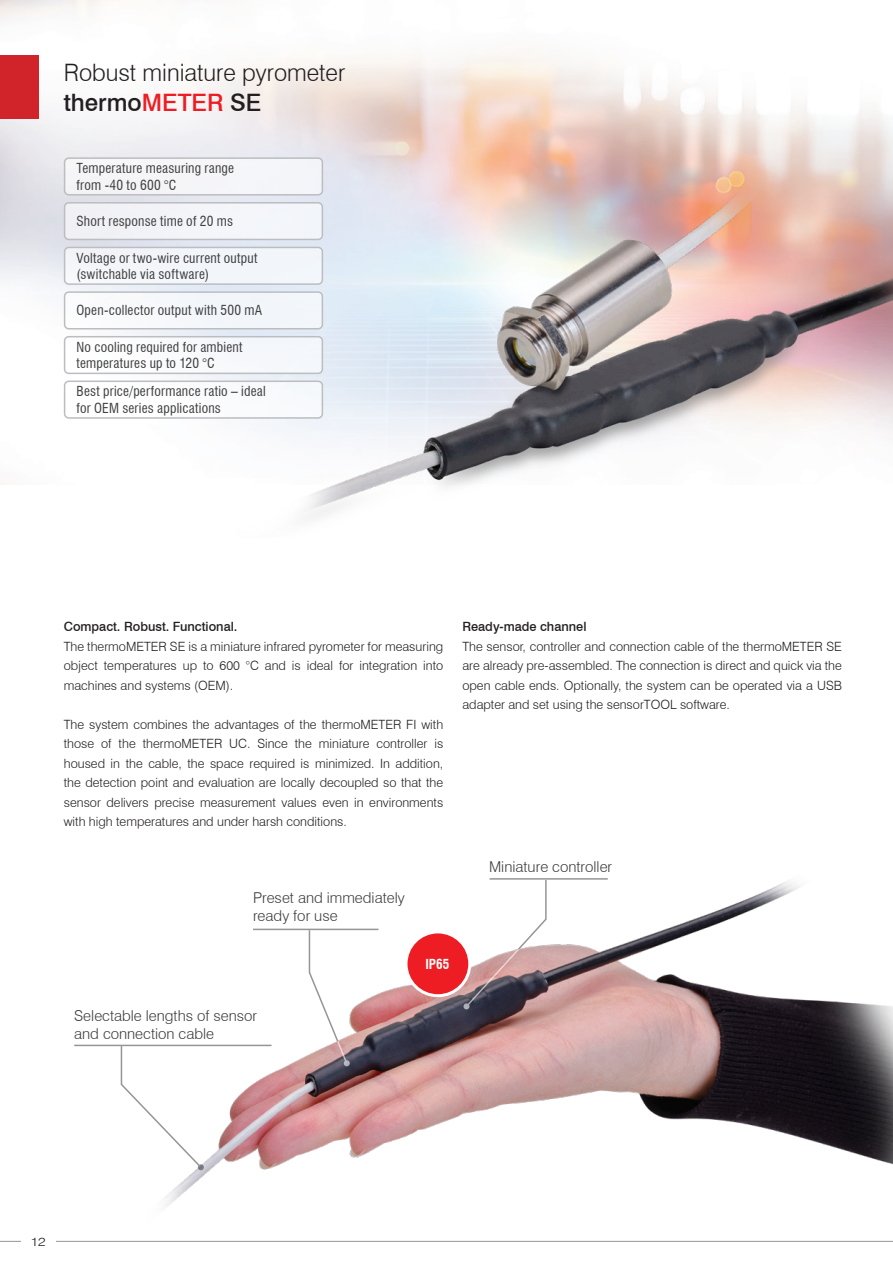
<style>
.page{position:relative;width:893px;height:1263px;background:#fff}
.page>*{position:absolute;margin:0;border:0;box-sizing:border-box;transform-origin:0 0}
.t1{font:300 24px/30px "Swiss 721 BT";color:#231f20}
.t2{font:300 15px/18px "Swiss 721 BT";color:#3e3e3f}
.t3{font:condensed 13.5px/16.5px "Swiss 721 BT";letter-spacing:.015em;color:#3e3e3f}
.t4{font:700 condensed 13.5px "Swiss 721 BT";color:#fff}
.t5{font:300 12.75px/19.5px "Swiss 721 BT";color:#231f20;text-align:justify}
.t6{font:500 12.75px "Swiss 721 BT";color:#231f20}
.t7{font:300 12px "Swiss 721 BT";color:#231f20;scale:1.18 1}
.s1{font-weight:500}
.s2{font-weight:500;color:#ee1d23}
</style>
<div class="page">
<img style="left:74px;top:881px;width:819px;height:360px">
<img style="left:0;top:0;width:893px;height:485px">
<div style="left:0;top:55px;width:38px;height:64px;background:#d1232a"></div>
<hr style="left:0;top:1241px;width:893px;height:1px;background:#939598">
<div style="left:21px;top:1220px;width:34px;height:43px;background:#fff"></div>
<img style="left:236px;top:162px;width:657px;height:357px">
<div style="left:65px;top:158px;width:257px;height:37px;background:#f5f5f8;border-radius:4px"></div>
<div style="left:64px;top:157px;width:259px;height:39px;border:2px solid #bcbdc0;border-radius:4px"></div>
<div style="left:65px;top:203px;width:257px;height:36px;background:#f3f5f9;border-radius:4px"></div>
<div style="left:64px;top:202px;width:259px;height:38px;border:2px solid #bcbdc0;border-radius:4px"></div>
<div style="left:65px;top:247px;width:257px;height:37px;background:#f2f5fa;border-radius:4px"></div>
<div style="left:64px;top:247px;width:259px;height:38px;border:2px solid #bcbdc0;border-radius:4px"></div>
<div style="left:65px;top:292px;width:257px;height:37px;background:#f3f7fb;border-radius:4px"></div>
<div style="left:64px;top:291px;width:259px;height:38px;border:2px solid #bcbdc0;border-radius:4px"></div>
<div style="left:65px;top:337px;width:257px;height:36px;background:#f8f9fc;border-radius:4px"></div>
<div style="left:64px;top:336px;width:259px;height:38px;border:2px solid #bcbdc0;border-radius:4px"></div>
<div style="left:65px;top:381px;width:257px;height:37px;background:#fff;border-radius:4px"></div>
<div style="left:64px;top:380px;width:259px;height:39px;border:2px solid #bcbdc0;border-radius:4px"></div>
<div style="left:406px;top:932px;width:64px;height:64px;background:#ee1d23;border-radius:50%"></div>
<div style="left:404px;top:930px;width:67px;height:67px;border:3px solid #fff;border-radius:50%"></div>
<hr style="left:490px;top:878px;width:118px;height:2px;background:#939598">
<hr style="left:253px;top:929px;width:125px;height:1px;background:#939598">
<hr style="left:74px;top:1045px;width:197px;height:1px;background:#939598">
<svg style="left:463px;top:878px;width:84px;height:131px"></svg>
<svg style="left:308px;top:930px;width:42px;height:136px"></svg>
<svg style="left:120px;top:1046px;width:84px;height:124px"></svg>
<h1 class="t1" style="left:64px;top:58px;width:283px">Robust miniature pyrometer <span class="s1">thermo</span><span class="s2">METER</span> <span class="s1">SE</span></h1>
<p class="t3" style="left:77px;top:160px;width:159px">Temperature measuring range from -40 to 600 °C</p>
<p class="t3" style="left:77px;top:213px;width:158px">Short response time of 20 ms</p>
<p class="t3" style="left:77px;top:249px;width:183px">Voltage or two-wire current output (switchable via software)</p>
<p class="t3" style="left:77px;top:302px;width:187px">Open-collector output with 500 mA</p>
<p class="t3" style="left:77px;top:338px;width:167px">No cooling required for ambient temperatures up to 120 °C</p>
<p class="t3" style="left:77px;top:383px;width:191px">Best price/performance ratio – ideal for OEM series applications</p>
<p class="t6" style="left:64px;top:619px;width:175px">Compact. Robust. Functional.</p>
<p class="t5" style="left:64px;top:636px;width:381px">The thermoMETER SE is a miniature infrared pyrometer for measuring object temperatures up to 600 °C and is ideal for integration into machines and systems (OEM).</p>
<p class="t5" style="left:64px;top:714px;width:381px">The system combines the advantages of the thermoMETER FI with those of the thermoMETER UC. Since the miniature controller is housed in the cable, the space required is minimized. In addition, the detection point and evaluation are locally decoupled so that the sensor delivers precise measurement values even in environments with high temperatures and under harsh conditions.</p>
<p class="t2" style="left:253px;top:889px;width:153px">Preset and immediately ready for use</p>
<p class="t4" style="left:425px;top:956px;width:25px">IP65</p>
<p class="t6" style="left:462px;top:619px;width:126px">Ready-made channel</p>
<p class="t5" style="left:462px;top:636px;width:381px">The sensor, controller and connection cable of the thermoMETER SE are already pre-assembled. The connection is direct and quick via the open cable ends. Optionally, the system can be operated via a USB adapter and set using the sensorTOOL software.</p>
<p class="t2" style="left:489px;top:857px;width:125px">Miniature controller</p>
<p class="t2" style="left:74px;top:1006px;width:185px">Selectable lengths of sensor and connection cable</p>
<p class="t7" style="left:31px;top:1235px;width:14px">12</p>
</div>
